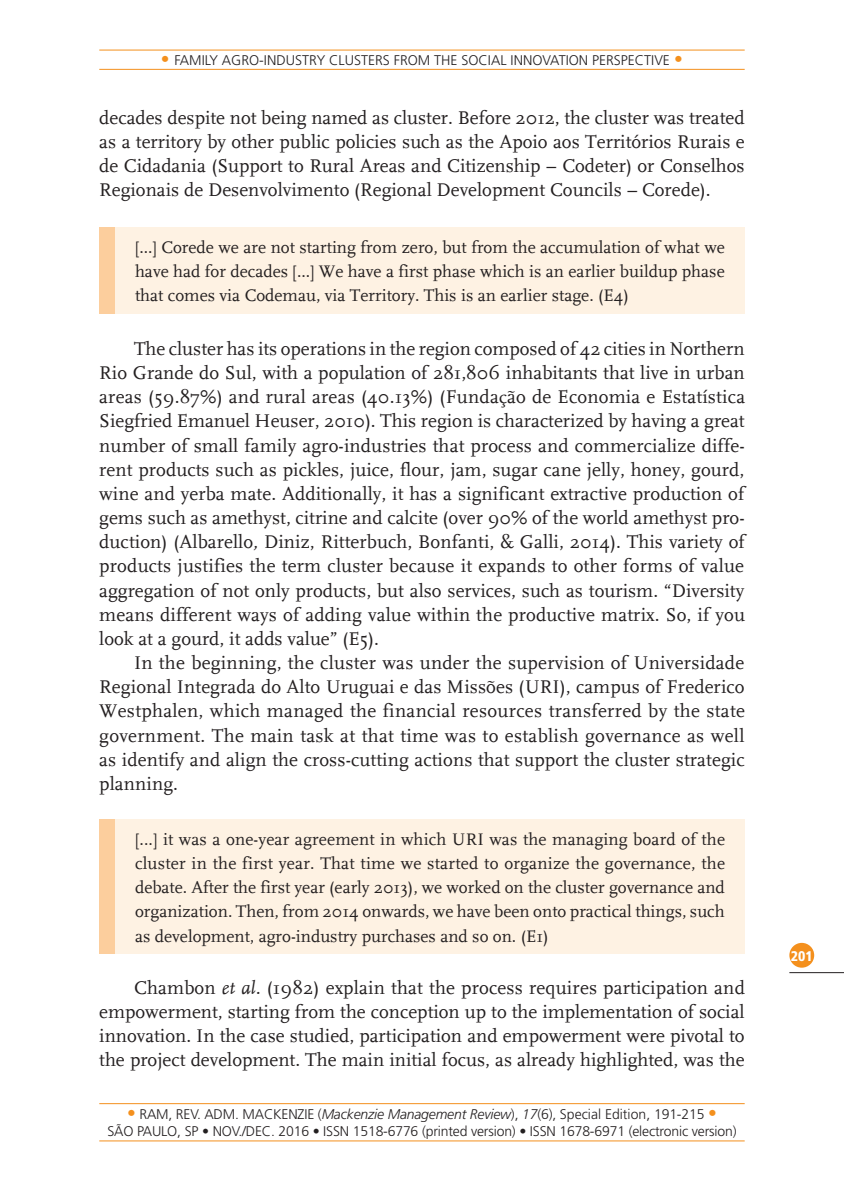
<style>
.page{position:relative;width:844px;height:1191px;background:#fff}
.page>*{position:absolute;margin:0;border:0;box-sizing:border-box;transform-origin:0 0}
.t1{font:19.25px/24.2px "FF Scala Definitiver";color:#231f20;text-align:justify}
.t2{font:17.5px/24.2px "FF Scala Definitiver";color:#231f20;text-align:justify}
.t3{font:300 14px/16.8px "Frutiger LT Std";letter-spacing:-.01em;color:#231f20;text-align:center}
.t4{font:900 condensed 14px "Frutiger LT Std";color:#fff}
.s1{font-size:17.5px;color:#f4901d}
.s2{font-family:"FF Scala Definitive";font-style:italic}
.s3{font-style:italic}
</style>
<div class="page">
<div style="left:789px;top:943px;width:25px;height:24px;background:#f4901d;border-radius:50%"></div>
<hr style="left:789px;top:972px;width:54px;height:1px;background:#231f20">
<hr style="left:99px;top:69px;width:645px;height:1px;background:#f4901d">
<hr style="left:99px;top:50px;width:645px;height:1px;background:#f4901d">
<hr style="left:99px;top:1140px;width:645px;height:1px;background:#f4901d">
<hr style="left:99px;top:1103px;width:645px;height:1px;background:#f4901d">
<div style="left:99px;top:227px;width:16px;height:86px;background:#fcce9d"></div>
<div style="left:115px;top:227px;width:629px;height:86px;background:#fef2e3"></div>
<div style="left:99px;top:819px;width:16px;height:135px;background:#fcce9d"></div>
<div style="left:115px;top:819px;width:629px;height:135px;background:#fef2e3"></div>
<p class="t3" style="left:161px;top:52px;width:215px"><span class="s1">•</span> FAMI LY AGRO-IND USTRY C LUSTERS</p>
<p class="t3" style="left:393px;top:52px;width:290px">FROM THE SOCIAL INNOVATION PERSPECTIVE <span class="s1">•</span></p>
<p class="t1" style="left:99px;top:106px;width:646px">decades despite not being named as cluster. Before 2012, the cluster was treated as a territory by other public policies such as the Apoio aos Territórios Rurais e de Cidadania (Support to Rural Areas and Citizenship – Codeter) or Conselhos Regionais de Desenvolvimento (Regional Development Councils <span class="s2">–</span> Corede).</p>
<p class="t2" style="left:135px;top:235px;width:591px">[...] Corede we are not starting from zero, but from the accumulation of what we have had for decades [...] We have a first phase which is an earlier buildup phase that comes via Codemau, via Territory. This is an earlier stage. (E4)</p>
<p class="t1" style="left:99px;top:337px;width:647px;text-indent:35px">The cluster has its operations in the region composed of 42 cities in Northern Rio Grande do Sul, with a population of 281,806 inhabitants that live in urban areas (59.87%) and rural areas (40.13%) (Fundação de Economia e Estatística Siegfried Emanuel Heuser, 2010). This region is characterized by having a great number of small family agro-industries that process and commercialize diffe&shy;rent products such as pickles, juice, flour, jam, sugar cane jelly, honey, gourd, wine and yerba mate. Additionally, it has a significant extractive production of gems such as amethyst, citrine and calcite (over 90% of the world amethyst pro&shy;duction) (Albarello<span class="s2">,</span> Diniz, Ritterbuch, Bonfanti, &amp; Galli, 2014). This variety of products justifies the term cluster because it expands to other forms of value aggregation of not only products, but also services, such as tourism. “Diversity means different ways of adding value within the productive matrix. So, if you look at a gourd, it adds value” (E5).</p>
<p class="t1" style="left:99px;top:651px;width:647px;text-indent:35px">In the beginning, the cluster was under the supervision of Universidade Regional Integrada do Alto Uruguai e das Missões (URI), campus of Frederico Westphalen, which managed the financial resources transferred by the state government. The main task at that time was to establish governance as well as identify and align the cross-cutting actions that support the cluster strategic planning.</p>
<p class="t2" style="left:135px;top:827px;width:591px">[...] it was a one-year agreement in which URI was the managing board of the cluster in the first year. That time we started to organize the governance, the debate. After the first year (early 2013), we worked on the cluster governance and organization. Then, from 2014 onwards, we have been onto practical things, such as development, agro-industry purchases and so on. (E1)</p>
<p class="t1" style="left:99px;top:976px;width:647px;text-indent:35px">Chambon <span class="s2">et al.</span> (1982) explain that the process requires participation and empowerment, starting from the conception up to the implementation of social innovation. In the case studied, participation and empowerment were pivotal to the project development. The main initial focus, as already highlighted, was the</p>
<p class="t3" style="left:107px;top:1106px;width:630px"><span class="s1">•</span> RAM, REV. ADM. MACKENZIE (<span class="s3">Mackenzie Management Review</span>), <span class="s3">17</span>(6), SPECIAL EDITION, 191-215 <span class="s1">•<br></span>SÃO PAULO, SP • NOV./DEC. 2016 • ISSN 1518-6776 (PRINTED VERSION) • ISSN 1678-6971 (ELECTRONIC VERSION)</p>
<p class="t4" style="left:790px;top:947px;width:23px">201</p>
</div>
